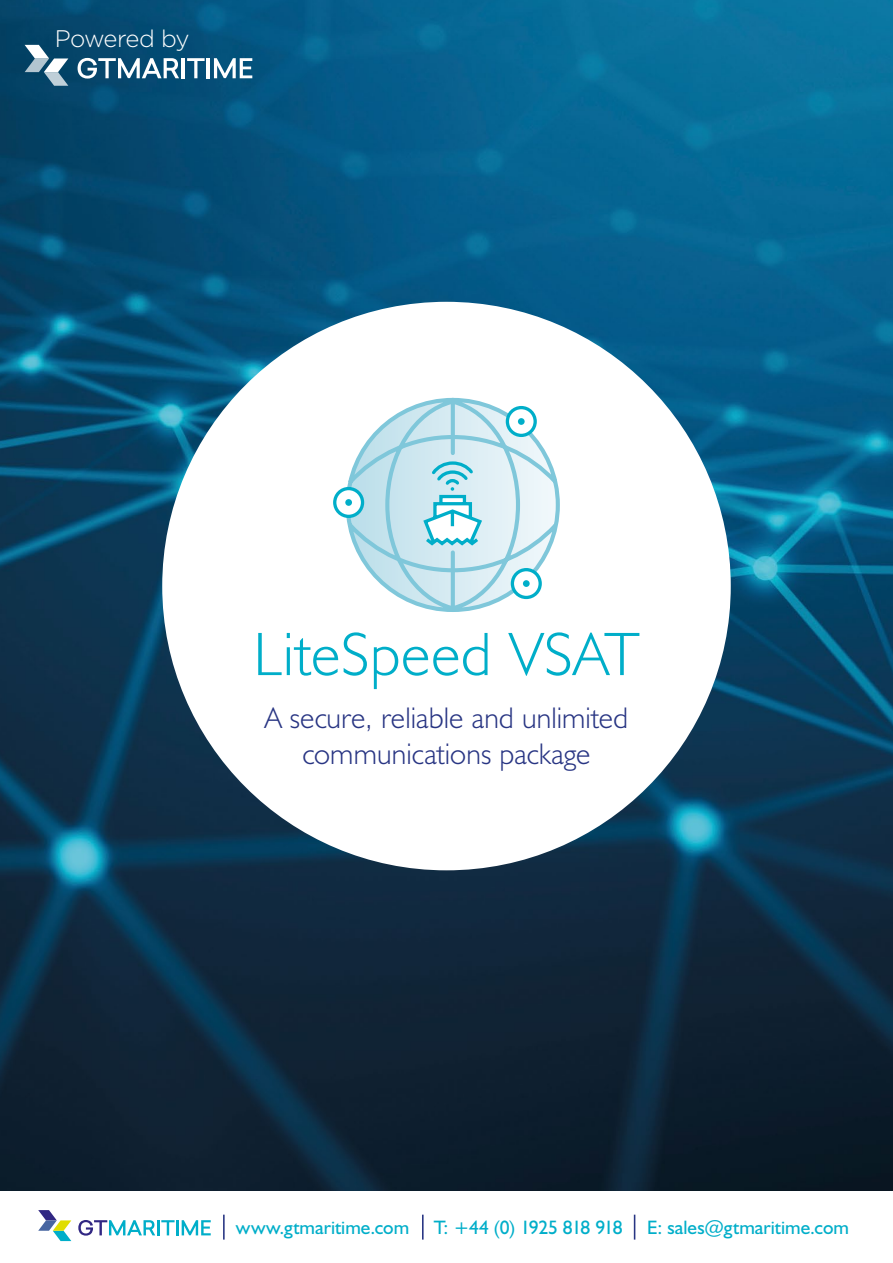
<style>
.page{position:relative;width:893px;height:1263px;background:#fff}
.page>*{position:absolute;margin:0;border:0;box-sizing:border-box;transform-origin:0 0}
.t1{font:300 61.65px "Humanist 521 BT";letter-spacing:.01em;color:#00aec9}
.t2{font:300 30px/36px "Humanist 521 BT";letter-spacing:.005em;color:#283583;text-align:center}
.t3{font:300 24px "Gotham";letter-spacing:-.05em;color:#fff}
.t4{font:19.5px "Humanist 521 BT";color:#00aec9}
.t5{font:19.5px "Humanist 521 BT";letter-spacing:-.05em;color:#00aec9}
</style>
<div class="page">
<img style="left:0;top:0;width:893px;height:1190px">
<svg style="left:78px;top:1220px;width:77px;height:15px"></svg>
<hr style="left:157px;top:1220px;width:3px;height:15px;background:#00aec9">
<svg style="left:161px;top:1220px;width:14px;height:15px"></svg>
<hr style="left:176px;top:1220px;width:3px;height:15px;background:#00aec9">
<svg style="left:182px;top:1220px;width:29px;height:15px"></svg>
<svg style="left:38px;top:1210px;width:33px;height:31px"></svg>
<hr style="left:223px;top:1215px;width:2px;height:24px;background:#283583">
<hr style="left:422px;top:1215px;width:2px;height:24px;background:#283583">
<svg style="left:634px;top:1215px;width:1px;height:24px"></svg>
<div style="left:162px;top:302px;width:569px;height:568px;background:#fff;border-radius:50%"></div>
<svg style="left:344px;top:397px;width:216px;height:215px"></svg>
<svg style="left:335px;top:489px;width:28px;height:27px"></svg>
<div style="left:333px;top:487px;width:31px;height:31px;border:3px solid #00aec9;border-radius:50%"></div>
<div style="left:345px;top:499px;width:7px;height:7px;background:#00aec9;border-radius:50%"></div>
<svg style="left:507px;top:408px;width:28px;height:27px"></svg>
<div style="left:506px;top:406px;width:31px;height:31px;border:3px solid #00aec9;border-radius:50%"></div>
<div style="left:518px;top:418px;width:7px;height:7px;background:#00aec9;border-radius:50%"></div>
<svg style="left:512px;top:570px;width:28px;height:27px"></svg>
<div style="left:511px;top:568px;width:31px;height:31px;border:3px solid #00aec9;border-radius:50%"></div>
<div style="left:523px;top:580px;width:7px;height:7px;background:#00aec9;border-radius:50%"></div>
<svg style="left:421px;top:460px;width:63px;height:88px"></svg>
<svg style="left:78px;top:58px;width:101px;height:21px"></svg>
<hr style="left:182px;top:58px;width:3px;height:20px;background:#fff">
<svg style="left:187px;top:58px;width:18px;height:20px"></svg>
<hr style="left:207px;top:58px;width:3px;height:20px;background:#fff">
<svg style="left:214px;top:58px;width:38px;height:20px"></svg>
<svg style="left:25px;top:45px;width:43px;height:41px"></svg>
<p class="t3" style="left:55px;top:23px;width:136px">Powered by</p>
<h1 class="t1" style="left:253px;top:616px;width:388px">LiteSpeed VSAT</h1>
<p class="t2" style="left:265px;top:699px;width:365px">A secure, reliable and unlimited communications package</p>
<p class="t4" style="left:236px;top:1215px;width:175px">www.gtmaritime.com</p>
<p class="t5" style="left:434px;top:1215px;width:190px">T: +44 (0) 1925 818 918</p>
<p class="t4" style="left:647px;top:1215px;width:203px">E: sales@gtmaritime.com</p>
</div>
